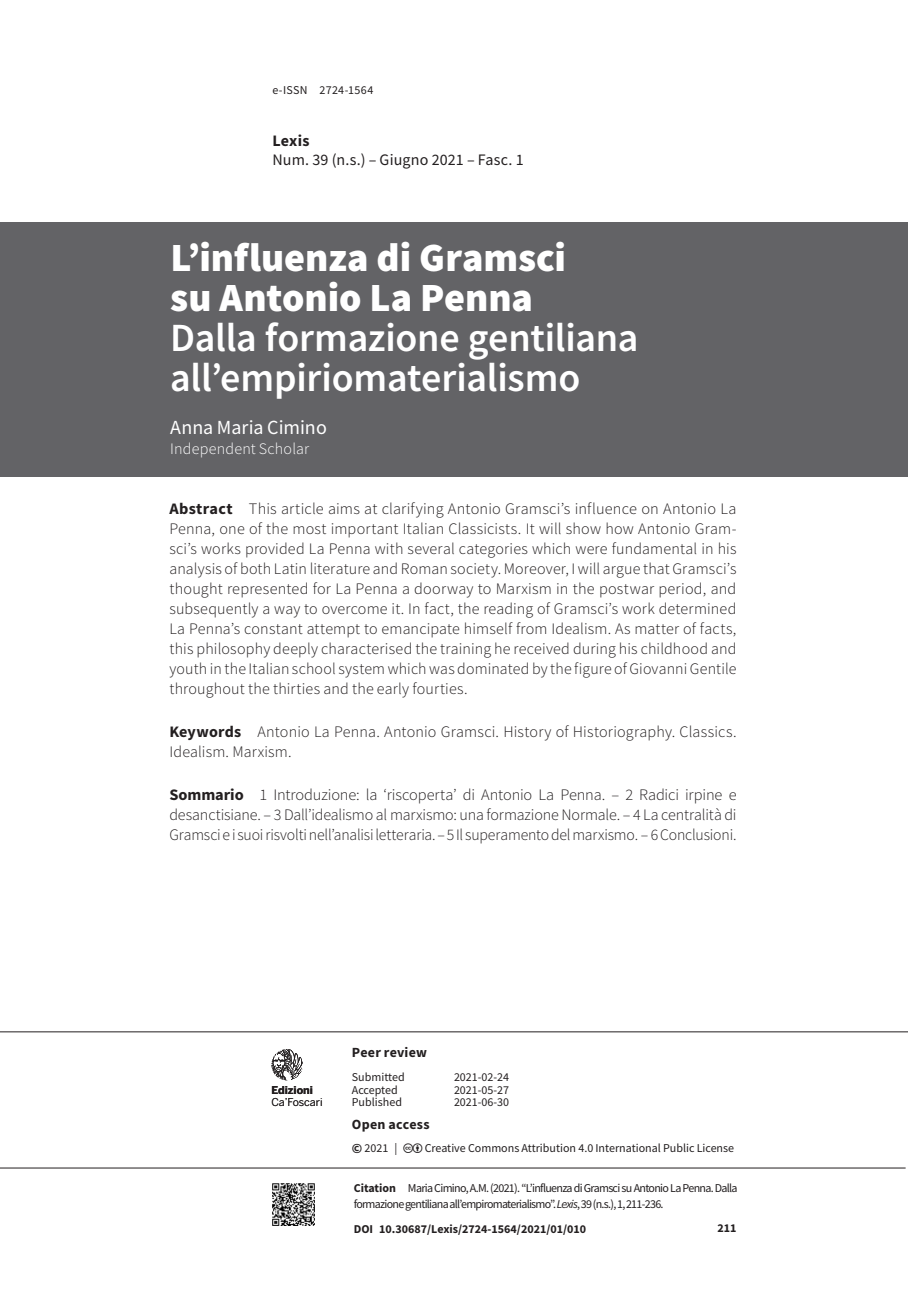
<style>
.page{position:relative;width:908px;height:1304px;background:#fff}
.page>*{position:absolute;margin:0;border:0;box-sizing:border-box;transform-origin:0 0}
.t1{font:600 40px/40px "Source Sans Pro";letter-spacing:-.005em;color:#fff}
.t2{font:900 40px/40px "Source Sans Pro";color:#fff}
.t3{font:20px "Source Sans Pro";color:#fff}
.t4{font:300 16px/20px "Source Sans Pro";letter-spacing:.005em;color:#231f20;text-align:justify}
.t5{font:16px "Source Sans Pro";letter-spacing:.01em;color:#231f20}
.t6{font:300 16px "Source Sans Pro";letter-spacing:.01em;color:#fff}
.t7{font:700 16px "Source Sans Pro";letter-spacing:.01em;color:#231f20}
.t8{font:700 14px "Source Sans Pro";letter-spacing:.02em;color:#231f20}
.t9{font:12px/15px "Source Sans Pro";letter-spacing:-.06em;color:#231f20}
.t10{font:12px "Source Sans Pro";letter-spacing:-.015em;color:#231f20}
.t11{font:700 12px "Source Sans Pro";color:#231f20}
.t12{font:12px "Source Sans Pro";letter-spacing:.03em;color:#231f20}
.t13{font:10.8px "Benton Sans";letter-spacing:-.01em;color:#231f20}
.t14{font:700 10.8px "Benton Sans";color:#231f20}
.s1{font-weight:700}
.s2{font-weight:700;font-size:14px}
.s3{font-style:italic}
</style>
<div class="page">
<hr style="left:0;top:1031px;width:907px;height:1px;background:#231f20">
<img style="left:272px;top:1183px;width:42px;height:42px">
<svg style="left:271px;top:1049px;width:32px;height:31px"></svg>
<hr style="left:0;top:1168px;width:905px;height:1px;background:#231f20">
<div style="left:0;top:223px;width:907px;height:254px;background:#636366"></div>
<p class="t12" style="left:272px;top:82px;width:102px">e-ISSN 2724-1564</p>
<p class="t7" style="left:272px;top:130px;width:39px">Lexis</p>
<p class="t5" style="left:272px;top:150px;width:253px">Num. 39 (n.s.) – Giugno 2021 – Fasc. 1</p>
<h1 class="t2" style="left:170px;top:237px;width:397px">L’influenza di Gramsci su Antonio La Penna</h1>
<h1 class="t1" style="left:170px;top:318px;width:469px">Dalla formazione gentiliana all’empiriomaterialismo</h1>
<p class="t3" style="left:170px;top:415px;width:158px">Anna Maria Cimino</p>
<p class="t6" style="left:170px;top:439px;width:140px">Independent Scholar</p>
<p class="t4" style="left:169px;top:499px;width:568px"><span class="s1">Abstract</span> This article aims at clarifying Antonio Gramsci’s influence on Antonio La Penna, one of the most important Italian Classicists. It will show how Antonio Gram&shy;sci’s works provided La Penna with several categories which were fundamental in his analysis of both Latin literature and Roman society. Moreover, I will argue that Gramsci’s thought represented for La Penna a doorway to Marxism in the postwar period, and subsequently a way to overcome it. In fact, the reading of Gramsci’s work determined La Penna’s constant attempt to emancipate himself from Idealism. As matter of facts, this philosophy deeply characterised the training he received during his childhood and youth in the Italian school system which was dominated by the figure of Giovanni Gentile throughout the thirties and the early fourties.</p>
<p class="t4" style="left:169px;top:722px;width:568px"><span class="s1">Keywords</span> Antonio La Penna. Antonio Gramsci. History of Historiography. Classics.<br>Idealism. Marxism.</p>
<p class="t4" style="left:169px;top:785px;width:568px"><span class="s1">Sommario</span> 1 Introduzione: la ‘riscoperta’ di Antonio La Penna. – 2 Radici irpine e desanctisiane. – 3 Dall’idealismo al marxismo: una formazione Normale. – 4 La centralità di Gramsci e i suoi risvolti nell’analisi letteraria. – 5 Il superamento del marxismo. – 6 Conclusioni.</p>
<p class="t14" style="left:271px;top:1084px;width:43px">Edizioni</p>
<p class="t13" style="left:271px;top:1095px;width:53px">Ca’Foscari</p>
<p class="t8" style="left:351px;top:1042px;width:77px">Peer review</p>
<p class="t10" style="left:351px;top:1070px;width:54px">Submitted</p>
<p class="t10" style="left:454px;top:1070px;width:57px">2021-02-24</p>
<p class="t10" style="left:351px;top:1082px;width:47px">Accepted</p>
<p class="t10" style="left:454px;top:1082px;width:57px">2021-05-27</p>
<p class="t10" style="left:351px;top:1095px;width:52px">Published</p>
<p class="t10" style="left:454px;top:1095px;width:57px">2021-06-30</p>
<p class="t8" style="left:351px;top:1115px;width:79px">Open access</p>
<p class="t10" style="left:351px;top:1140px;width:47px"><span class="s2">©</span> 2021 |</p>
<p class="t10" style="left:424px;top:1140px;width:311px">Creative Commons Attribution 4.0 International Public License</p>
<p class="t9" style="left:353px;top:1181px;width:385px"><span class="s1">Citation</span> Maria Cimino, A.M. (2021). “L’influenza di Gramsci su Antonio La Penna. Dalla formazione gentiliana all’empiromaterialismo”. <span class="s3">Lexis</span>, 39 (n.s.), 1, 211-236.</p>
<p class="t11" style="left:353px;top:1221px;width:234px">DOI 10.30687/Lexis/2724-1564/2021/01/010</p>
<p class="t11" style="left:717px;top:1220px;width:21px">211</p>
</div>
